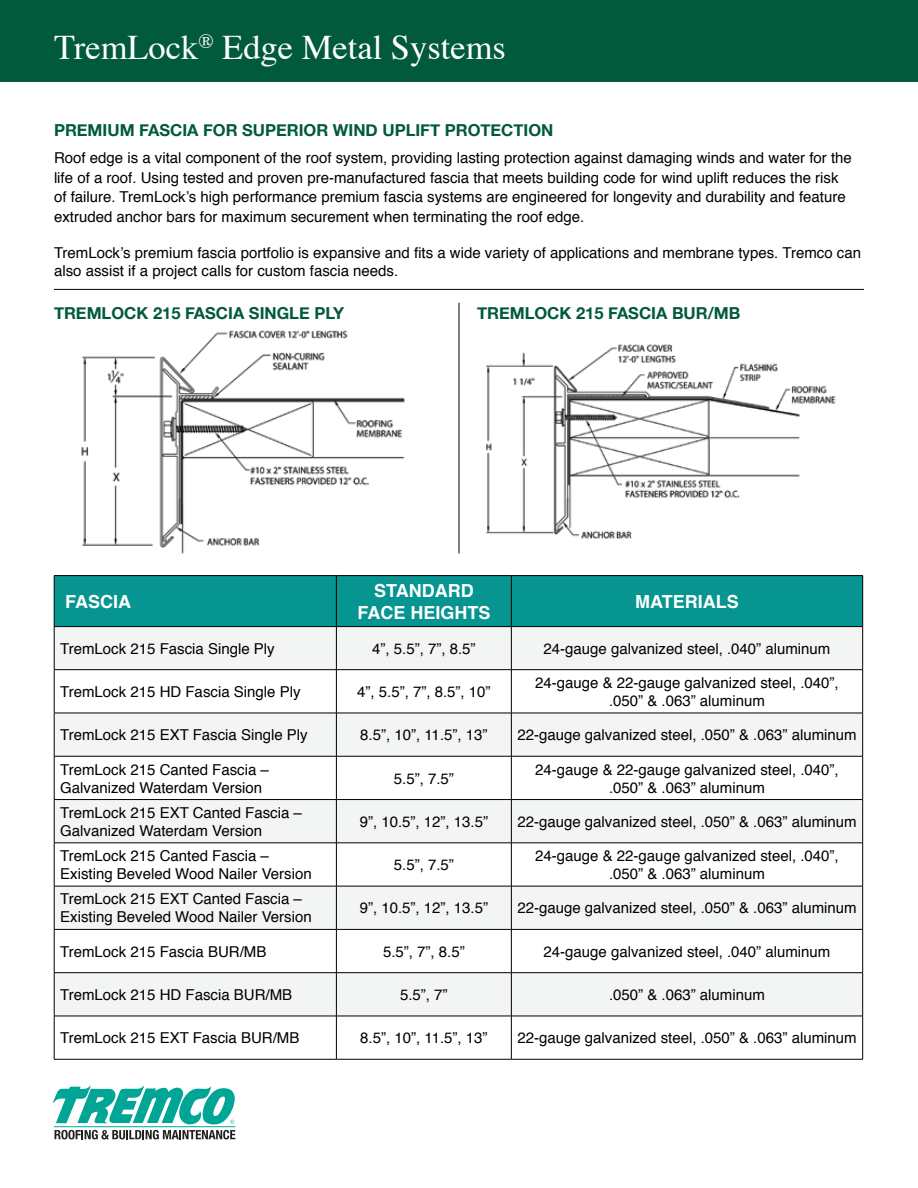
<style>
.page{position:relative;width:918px;height:1188px;background:#fff}
.page>*{position:absolute;margin:0;border:0;box-sizing:border-box;transform-origin:0 0}
.t1{font:34.5px "Times";color:#fff}
.t2{font:700 18px/21.6px "Helvetica";color:#fff;text-align:center}
.t3{font:700 16.5px "Helvetica Neue";color:#005a3b}
.t4{font:15px/18px "Helvetica";color:#000}
</style>
<div class="page">
<div style="left:0;top:0;width:918px;height:81px;background:#005a3b"></div>
<svg style="left:53px;top:1085px;width:182px;height:54px"></svg>
<hr style="left:54px;top:289px;width:810px;height:1px;background:#000">
<img style="left:81px;top:330px;width:324px;height:224px">
<img style="left:486px;top:344px;width:350px;height:195px">
<hr style="left:459px;top:303px;width:1px;height:251px;background:#000">
<div style="left:55px;top:576px;width:807px;height:50px;background:#069590"></div>
<svg style="left:55px;top:627px;width:807px;height:389px;fill:#f3f4f4"></svg>
<hr style="left:336px;top:576px;width:1px;height:50px;background:#000">
<hr style="left:511px;top:576px;width:1px;height:50px;background:#000">
<hr style="left:336px;top:627px;width:1px;height:42px;background:#000">
<hr style="left:511px;top:627px;width:1px;height:42px;background:#000">
<hr style="left:54px;top:669px;width:282px;height:1px;background:#000">
<hr style="left:336px;top:669px;width:175px;height:1px;background:#000">
<hr style="left:336px;top:670px;width:1px;height:43px;background:#000">
<hr style="left:511px;top:669px;width:352px;height:1px;background:#000">
<hr style="left:511px;top:670px;width:1px;height:43px;background:#000">
<hr style="left:54px;top:713px;width:282px;height:1px;background:#000">
<hr style="left:336px;top:713px;width:175px;height:1px;background:#000">
<hr style="left:336px;top:713px;width:1px;height:43px;background:#000">
<hr style="left:511px;top:713px;width:352px;height:1px;background:#000">
<hr style="left:511px;top:713px;width:1px;height:43px;background:#000">
<hr style="left:54px;top:756px;width:282px;height:1px;background:#000">
<hr style="left:336px;top:756px;width:175px;height:1px;background:#000">
<hr style="left:336px;top:756px;width:1px;height:43px;background:#000">
<hr style="left:511px;top:756px;width:352px;height:1px;background:#000">
<hr style="left:511px;top:756px;width:1px;height:43px;background:#000">
<hr style="left:54px;top:799px;width:282px;height:1px;background:#000">
<hr style="left:336px;top:799px;width:175px;height:1px;background:#000">
<hr style="left:336px;top:800px;width:1px;height:43px;background:#000">
<hr style="left:511px;top:799px;width:352px;height:1px;background:#000">
<hr style="left:511px;top:800px;width:1px;height:43px;background:#000">
<hr style="left:54px;top:843px;width:282px;height:1px;background:#000">
<hr style="left:336px;top:843px;width:175px;height:1px;background:#000">
<hr style="left:336px;top:843px;width:1px;height:43px;background:#000">
<hr style="left:511px;top:843px;width:352px;height:1px;background:#000">
<hr style="left:511px;top:843px;width:1px;height:43px;background:#000">
<hr style="left:54px;top:886px;width:282px;height:1px;background:#000">
<hr style="left:336px;top:886px;width:175px;height:1px;background:#000">
<hr style="left:336px;top:886px;width:1px;height:43px;background:#000">
<hr style="left:511px;top:886px;width:352px;height:1px;background:#000">
<hr style="left:511px;top:886px;width:1px;height:43px;background:#000">
<hr style="left:54px;top:929px;width:282px;height:1px;background:#000">
<hr style="left:336px;top:929px;width:175px;height:1px;background:#000">
<hr style="left:336px;top:930px;width:1px;height:43px;background:#000">
<hr style="left:511px;top:929px;width:352px;height:1px;background:#000">
<hr style="left:511px;top:930px;width:1px;height:43px;background:#000">
<hr style="left:54px;top:972px;width:282px;height:1px;background:#000">
<hr style="left:336px;top:972px;width:175px;height:1px;background:#000">
<hr style="left:336px;top:973px;width:1px;height:43px;background:#000">
<hr style="left:511px;top:972px;width:352px;height:1px;background:#000">
<hr style="left:511px;top:973px;width:1px;height:43px;background:#000">
<hr style="left:54px;top:1016px;width:282px;height:1px;background:#000">
<hr style="left:336px;top:1016px;width:175px;height:1px;background:#000">
<hr style="left:336px;top:1016px;width:1px;height:43px;background:#000">
<hr style="left:511px;top:1016px;width:352px;height:1px;background:#000">
<hr style="left:511px;top:1016px;width:1px;height:43px;background:#000">
<hr style="left:54px;top:627px;width:1px;height:42px;background:#000">
<hr style="left:862px;top:627px;width:1px;height:42px;background:#000">
<hr style="left:54px;top:670px;width:1px;height:43px;background:#000">
<hr style="left:862px;top:670px;width:1px;height:43px;background:#000">
<hr style="left:54px;top:713px;width:1px;height:43px;background:#000">
<hr style="left:862px;top:713px;width:1px;height:43px;background:#000">
<hr style="left:54px;top:756px;width:1px;height:43px;background:#000">
<hr style="left:862px;top:756px;width:1px;height:43px;background:#000">
<hr style="left:54px;top:800px;width:1px;height:43px;background:#000">
<hr style="left:862px;top:800px;width:1px;height:43px;background:#000">
<hr style="left:54px;top:843px;width:1px;height:43px;background:#000">
<hr style="left:862px;top:843px;width:1px;height:43px;background:#000">
<hr style="left:54px;top:886px;width:1px;height:43px;background:#000">
<hr style="left:862px;top:886px;width:1px;height:43px;background:#000">
<hr style="left:54px;top:930px;width:1px;height:43px;background:#000">
<hr style="left:862px;top:930px;width:1px;height:43px;background:#000">
<hr style="left:54px;top:973px;width:1px;height:43px;background:#000">
<hr style="left:862px;top:973px;width:1px;height:43px;background:#000">
<hr style="left:54px;top:1016px;width:1px;height:43px;background:#000">
<hr style="left:862px;top:1016px;width:1px;height:43px;background:#000">
<hr style="left:54px;top:1059px;width:282px;height:1px;background:#000">
<hr style="left:336px;top:1059px;width:175px;height:1px;background:#000">
<hr style="left:511px;top:1059px;width:352px;height:1px;background:#000">
<hr style="left:54px;top:575px;width:282px;height:1px;background:#000">
<hr style="left:54px;top:576px;width:1px;height:50px;background:#000">
<hr style="left:336px;top:575px;width:175px;height:1px;background:#000">
<hr style="left:511px;top:575px;width:352px;height:1px;background:#000">
<hr style="left:862px;top:576px;width:1px;height:50px;background:#000">
<hr style="left:54px;top:626px;width:282px;height:1px;background:#000">
<hr style="left:336px;top:626px;width:175px;height:1px;background:#000">
<hr style="left:511px;top:626px;width:352px;height:1px;background:#000">
<h1 class="t1" style="left:54px;top:15px;width:453px">TremLock<sup>®</sup> Edge Metal Systems</h1>
<p class="t3" style="left:54px;top:117px;width:501px">PREMIUM FASCIA FOR SUPERIOR WIND UPLIFT PROTECTION</p>
<p class="t4" style="left:54px;top:149px;width:799px;line-height:19.5px">Roof edge is a vital component of the roof system, providing lasting protection against damaging winds and water for the life of a roof. Using tested and proven pre-manufactured fascia that meets building code for wind uplift reduces the risk of failure. TremLock’s high performance premium fascia systems are engineered for longevity and durability and feature extruded anchor bars for maximum securement when terminating the roof edge.</p>
<p class="t4" style="left:54px;top:244px;width:809px">TremLock’s premium fascia portfolio is expansive and fits a wide variety of applications and membrane types. Tremco can also assist if a project calls for custom fascia needs.</p>
<p class="t3" style="left:54px;top:300px;width:292px">TREMLOCK 215 FASCIA SINGLE PLY</p>
<p class="t3" style="left:477px;top:300px;width:265px">TREMLOCK 215 FASCIA BUR/MB</p>
<p class="t2" style="left:65px;top:591px;width:68px">FASCIA</p>
<p class="t2" style="left:357px;top:580px;width:135px">STANDARD<br>FACE HEIGHTS</p>
<p class="t2" style="left:635px;top:591px;width:105px">MATERIALS</p>
<p class="t4" style="left:60px;top:640px;width:216px">TremLock 215 Fascia Single Ply</p>
<p class="t4" style="left:372px;top:640px;width:105px">4”, 5.5”, 7”, 8.5”</p>
<p class="t4" style="left:544px;top:640px;width:288px">24-gauge galvanized steel, .040” aluminum</p>
<p class="t4" style="left:60px;top:683px;width:242px">TremLock 215 HD Fascia Single Ply</p>
<p class="t4" style="left:357px;top:683px;width:135px">4”, 5.5”, 7”, 8.5”, 10”</p>
<p class="t4" style="left:535px;top:674px;width:305px;text-align:center">24-gauge &amp; 22-gauge galvanized steel, .040”, .050” &amp; .063” aluminum</p>
<p class="t4" style="left:60px;top:726px;width:249px">TremLock 215 EXT Fascia Single Ply</p>
<p class="t4" style="left:360px;top:726px;width:129px">8.5”, 10”, 11.5”, 13”</p>
<p class="t4" style="left:517px;top:726px;width:341px">22-gauge galvanized steel, .050” &amp; .063” aluminum</p>
<p class="t4" style="left:60px;top:761px;width:210px">TremLock 215 Canted Fascia –<br>Galvanized Waterdam Version</p>
<p class="t4" style="left:394px;top:770px;width:62px">5.5”, 7.5”</p>
<p class="t4" style="left:535px;top:761px;width:305px;text-align:center">24-gauge &amp; 22-gauge galvanized steel, .040”, .050” &amp; .063” aluminum</p>
<p class="t4" style="left:60px;top:804px;width:243px">TremLock 215 EXT Canted Fascia –<br>Galvanized Waterdam Version</p>
<p class="t4" style="left:360px;top:813px;width:130px">9”, 10.5”, 12”, 13.5”</p>
<p class="t4" style="left:517px;top:813px;width:341px">22-gauge galvanized steel, .050” &amp; .063” aluminum</p>
<p class="t4" style="left:60px;top:847px;width:253px">TremLock 215 Canted Fascia –<br>Existing Beveled Wood Nailer Version</p>
<p class="t4" style="left:394px;top:856px;width:62px">5.5”, 7.5”</p>
<p class="t4" style="left:535px;top:847px;width:305px;text-align:center">24-gauge &amp; 22-gauge galvanized steel, .040”, .050” &amp; .063” aluminum</p>
<p class="t4" style="left:60px;top:891px;width:253px">TremLock 215 EXT Canted Fascia –<br>Existing Beveled Wood Nailer Version</p>
<p class="t4" style="left:360px;top:900px;width:130px">9”, 10.5”, 12”, 13.5”</p>
<p class="t4" style="left:517px;top:900px;width:341px">22-gauge galvanized steel, .050” &amp; .063” aluminum</p>
<p class="t4" style="left:60px;top:943px;width:208px">TremLock 215 Fascia BUR/MB</p>
<p class="t4" style="left:383px;top:943px;width:83px">5.5”, 7”, 8.5”</p>
<p class="t4" style="left:544px;top:943px;width:288px">24-gauge galvanized steel, .040” aluminum</p>
<p class="t4" style="left:60px;top:986px;width:233px">TremLock 215 HD Fascia BUR/MB</p>
<p class="t4" style="left:400px;top:986px;width:49px">5.5”, 7”</p>
<p class="t4" style="left:609px;top:986px;width:157px">.050” &amp; .063” aluminum</p>
<p class="t4" style="left:60px;top:1029px;width:241px">TremLock 215 EXT Fascia BUR/MB</p>
<p class="t4" style="left:360px;top:1029px;width:129px">8.5”, 10”, 11.5”, 13”</p>
<p class="t4" style="left:517px;top:1029px;width:341px">22-gauge galvanized steel, .050” &amp; .063” aluminum</p>
</div>
